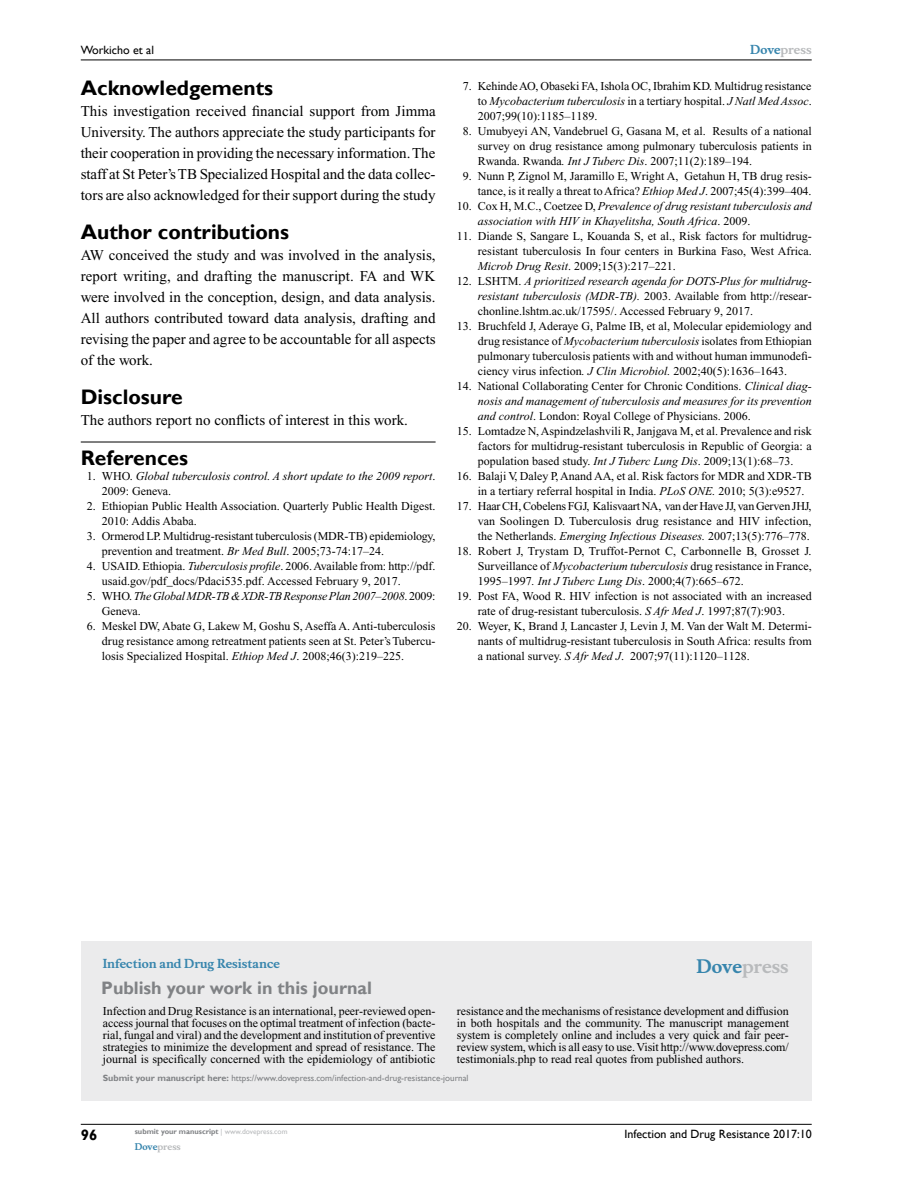
<style>
.page{position:relative;width:918px;height:1188px;background:#fff}
.page>*{position:absolute;margin:0;border:0;box-sizing:border-box;transform-origin:0 0}
.t1{font:700 21px "Gill Sans";color:#000}
.t2{font:700 18px "Gill Sans";color:#808285}
.t3{font:700 18px "Musee";color:#b8babc}
.t4{font:15px/21px "Times New Roman";color:#000;text-align:justify}
.t5{font:700 15px "Gill Sans";color:#000}
.t6{font:12px/15px "Times New Roman";color:#000;text-align:justify}
.t7{font:italic 12px/15px "Times New Roman";color:#000}
.t8{font:italic 12px/15px "Times New Roman";letter-spacing:-.02em;color:#000}
.t9{font:12px "Gill Sans";color:#000}
.t10{font:700 12px "Musee";color:#3785ad}
.t11{font:700 12px "Musee";color:#b8babc}
.t12{font:9px "Gill Sans";color:#808285}
.t13{font:700 9px "Musee";color:#b8babc}
.t14{font:700 7.5px "Gill Sans";color:#808285}
.s1{font-style:normal}
.s2{font-style:italic}
.s3{color:#3785ad}
.s4{font-weight:700}
.s5{font-weight:400;color:#b8babc}
</style>
<div class="page">
<div style="left:81px;top:941px;width:731px;height:160px;background:#ebebec"></div>
<hr style="left:81px;top:1124px;width:731px;height:1px;background:#000">
<hr style="left:81px;top:60px;width:731px;height:1px;background:#000">
<hr style="left:81px;top:442px;width:355px;height:1px;background:#000">
<p class="t9" style="left:81px;top:43px;width:75px">Workicho et al</p>
<h1 class="t1" style="left:81px;top:76px;width:194px">Acknowledgements</h1>
<p class="t4" style="left:81px;top:101px;width:356px">This investigation received financial support from Jimma University. The authors appreciate the study participants for their cooperation in providing the necessary information. The staff at St Peter’s TB Specialized Hospital and the data collec&shy;tors are also acknowledged for their support during the study</p>
<h1 class="t1" style="left:81px;top:220px;width:210px">Author contributions</h1>
<p class="t4" style="left:81px;top:245px;width:357px">AW conceived the study and was involved in the analysis, report writing, and drafting the manuscript. FA and WK were involved in the conception, design, and data analysis.<br>All authors contributed toward data analysis, drafting and revising the paper and agree to be accountable for all aspects of the work.</p>
<h1 class="t1" style="left:81px;top:385px;width:103px">Disclosure</h1>
<p class="t4" style="left:81px;top:410px;width:329px">The authors report no conflicts of interest in this work.</p>
<h1 class="t1" style="left:81px;top:445px;width:109px">References</h1>
<p class="t7" style="left:102px;top:469px;width:335px;text-indent:-15px"><span class="s1">1. WHO.</span> Global tuberculosis control. A short update to the 2009 report<span class="s1">.<br>2009: Geneva.</span></p>
<p class="t6" style="left:102px;top:499px;width:335px;text-indent:-15px">2. Ethiopian Public Health Association. Quarterly Public Health Digest.<br>2010: Addis Ababa.</p>
<p class="t6" style="left:102px;top:529px;width:335px;text-indent:-15px">3. Ormerod LP. Multidrug-resistant tuberculosis (MDR-TB) epidemiology, prevention and treatment. <span class="s2">Br Med Bull</span>. 2005;73-74:17–24.</p>
<p class="t6" style="left:102px;top:559px;width:335px;text-indent:-15px">4. USAID. Ethiopia. <span class="s2">Tuberculosis profile</span>. 2006. Available from: http://pdf. usaid.gov/pdf_docs/Pdaci535.pdf. Accessed February 9, 2017.</p>
<p class="t8" style="left:102px;top:589px;width:335px;text-indent:-15px"><span class="s1">5. WHO.</span> The Global MDR-TB &amp; XDR-TB Response Plan 2007–2008<span class="s1">. 2009:<br>Geneva.</span></p>
<p class="t6" style="left:102px;top:619px;width:335px;text-indent:-15px">6. Meskel DW, Abate G, Lakew M, Goshu S, Aseffa A. Anti-tuberculosis drug resistance among retreatment patients seen at St. Peter’s Tubercu&shy;losis Specialized Hospital. <span class="s2">Ethiop Med J</span>. 2008;46(3):219–225.</p>
<p class="t11" style="left:750px;top:43px;width:63px"><span class="s3">Dove</span>press</p>
<p class="t6" style="left:478px;top:79px;width:335px;text-indent:-15px">7. Kehinde AO, Obaseki FA, Ishola OC, Ibrahim KD. Multidrug resistance to <span class="s2">Mycobacterium tuberculosis</span> in a tertiary hospital. <span class="s2">J Natl Med Assoc</span>.<br>2007;99(10):1185–1189.</p>
<p class="t6" style="left:478px;top:124px;width:335px;text-indent:-15px">8. Umubyeyi AN, Vandebruel G, Gasana M, et al. Results of a national survey on drug resistance among pulmonary tuberculosis patients in Rwanda. Rwanda<span class="s2">. Int J Tuberc Dis</span>. 2007;11(2):189–194.</p>
<p class="t6" style="left:463px;top:169px;width:350px;text-align:right">9. Nunn P, Zignol M, Jaramillo E, Wright A, Getahun H, TB drug resis&shy;tance, is it really a threat to Africa? <span class="s2">Ethiop Med J</span>. 2007;45(4):399–404.</p>
<p class="t7" style="left:478px;top:199px;width:335px;text-indent:-21px"><span class="s1">10. Cox H, M.C., Coetzee D,</span> Prevalence of drug resistant tuberculosis and association with HIV in Khayelitsha, South Africa<span class="s1">. 2009.</span></p>
<p class="t6" style="left:478px;top:229px;width:335px;text-indent:-21px">11. Diande S, Sangare L, Kouanda S, et al., Risk factors for multidrug&shy;resistant tuberculosis In four centers in Burkina Faso, West Africa.<br><span class="s2">Microb Drug Resit</span>. 2009;15(3):217–221.</p>
<p class="t6" style="left:478px;top:274px;width:335px;text-indent:-21px">12. LSHTM. <span class="s2">A prioritized research agenda for DOTS-Plus for multidrug&shy;resistant tuberculosis (MDR-TB).</span> 2003. Available from http://resear&shy;chonline.lshtm.ac.uk/17595/. Accessed February 9, 2017.</p>
<p class="t6" style="left:478px;top:319px;width:335px;text-indent:-21px">13. Bruchfeld J, Aderaye G, Palme IB, et al, Molecular epidemiology and drug resistance of <span class="s2">Mycobacterium tuberculosis</span> isolates from Ethiopian pulmonary tuberculosis patients with and without human immunodefi&shy;ciency virus infection<span class="s2">. J Clin Microbiol.</span> 2002;40(5):1636–1643.</p>
<p class="t6" style="left:478px;top:379px;width:335px;text-indent:-21px">14. National Collaborating Center for Chronic Conditions. <span class="s2">Clinical diag&shy;nosis and management of tuberculosis and measures for its prevention and control</span>. London: Royal College of Physicians. 2006.</p>
<p class="t6" style="left:478px;top:424px;width:335px;text-indent:-21px">15. Lomtadze N, Aspindzelashvili R, Janjgava M, et al. Prevalence and risk factors for multidrug-resistant tuberculosis in Republic of Georgia: a population based study. <span class="s2">Int J Tuberc Lung Dis</span>. 2009;13(1):68–73.</p>
<p class="t6" style="left:478px;top:469px;width:335px;text-indent:-21px">16. Balaji V, Daley P, Anand AA, et al. Risk factors for MDR and XDR-TB in a tertiary referral hospital in India. <span class="s2">PLoS ONE.</span> 2010; 5(3):e9527.</p>
<p class="t6" style="left:478px;top:499px;width:335px;text-indent:-21px">17. Haar CH, Cobelens FGJ, Kalisvaart NA, van der Have JJ, van Gerven JHJ, van Soolingen D. Tuberculosis drug resistance and HIV infection, the Netherlands. <span class="s2">Emerging Infectious Diseases.</span> 2007;13(5):776–778.</p>
<p class="t6" style="left:478px;top:544px;width:335px;text-indent:-21px">18. Robert J, Trystam D, Truffot-Pernot C, Carbonnelle B, Grosset J.<br>Surveillance of <span class="s2">Mycobacterium tuberculosis</span> drug resistance in France, 1995–1997<span class="s2">. Int J Tuberc Lung Dis</span>. 2000;4(7):665–672.</p>
<p class="t6" style="left:457px;top:589px;width:356px;text-align:center">19. Post FA, Wood R. HIV infection is not associated with an increased rate of drug-resistant tuberculosis. <span class="s2">S Afr Med J</span>. 1997;87(7):903.</p>
<p class="t6" style="left:478px;top:619px;width:335px;text-indent:-21px">20. Weyer, K, Brand J, Lancaster J, Levin J, M. Van der Walt M. Determi&shy;nants of multidrug-resistant tuberculosis in South Africa: results from a national survey. <span class="s2">S Afr Med J</span>. 2007;97(11):1120–1128.</p>
<p class="t10" style="left:103px;top:956px;width:179px">Infection and Drug Resistance</p>
<h2 class="t2" style="left:101px;top:977px;width:272px">Publish your work in this journal</h2>
<h2 class="t3" style="left:697px;top:955px;width:94px"><span class="s3">Dove</span>press</h2>
<p class="t6" style="left:103px;top:1005px;width:334px;line-height:12px">Infection and Drug Resistance is an international, peer-reviewed open&shy;access journal that focuses on the optimal treatment of infection (bacte&shy;rial, fungal and viral) and the development and institution of preventive strategies to minimize the development and spread of resistance. The journal is specifically concerned with the epidemiology of antibiotic</p>
<p class="t6" style="left:457px;top:1005px;width:334px;line-height:12px">resistance and the mechanisms of resistance development and diffusion in both hospitals and the community. The manuscript management system is completely online and includes a very quick and fair peer&shy;review system, which is all easy to use. Visit http://www.dovepress.com/ testimonials.php to read real quotes from published authors.</p>
<p class="t12" style="left:103px;top:1072px;width:367px"><span class="s4">Submit your manuscript here:</span> https://www.dovepress.com/infection-and-drug-resistance-journal</p>
<p class="t5" style="left:81px;top:1126px;width:18px">96</p>
<p class="t14" style="left:135px;top:1127px;width:154px">submit your manuscript <span class="s5">| www.dovepress.com</span></p>
<p class="t13" style="left:135px;top:1141px;width:48px"><span class="s3">Dove</span>press</p>
<p class="t9" style="left:625px;top:1127px;width:189px">Infection and Drug Resistance 2017:10</p>
</div>
